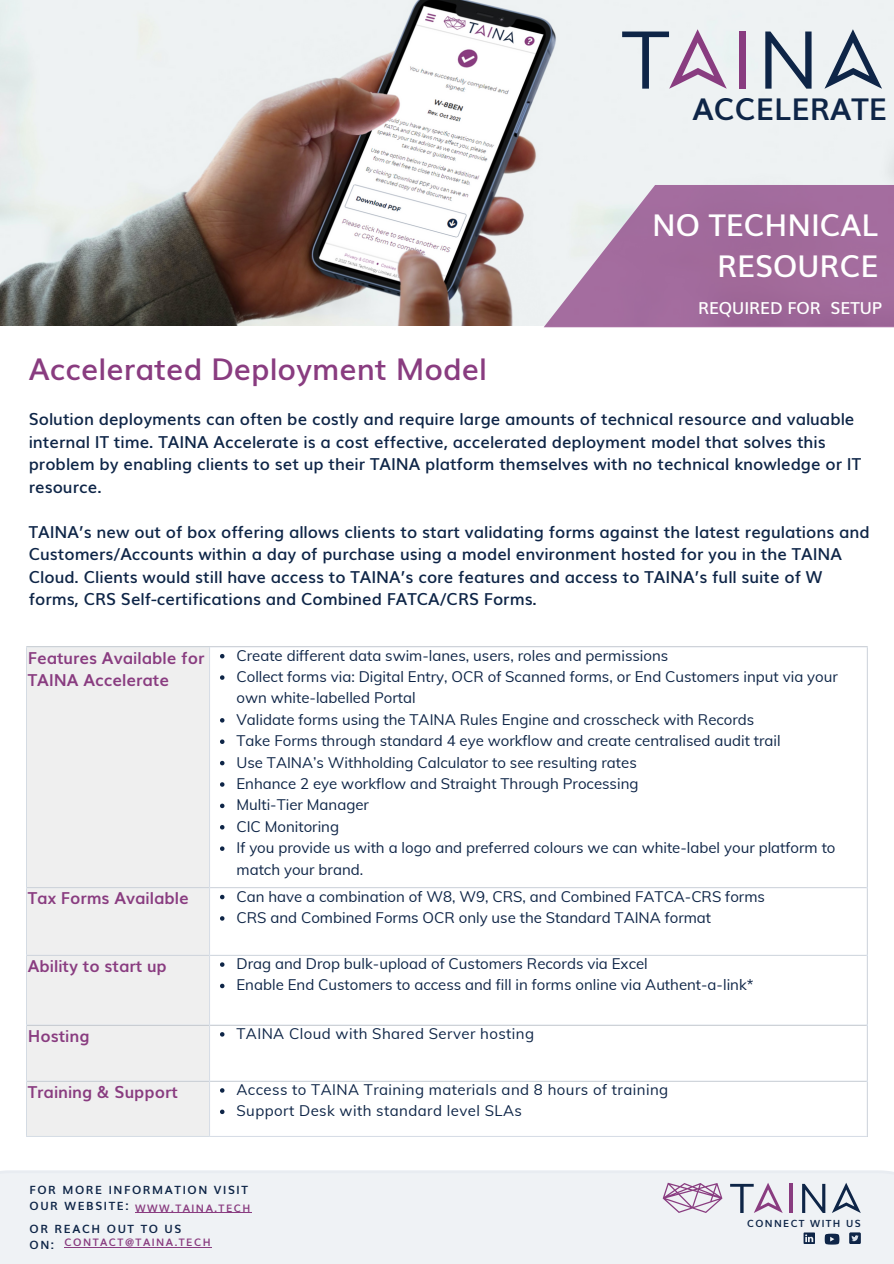
<style>
.page{position:relative;width:894px;height:1264px;background:#fff}
.page>*{position:absolute;margin:0;border:0;box-sizing:border-box;transform-origin:0 0}
.t1{font:600 30px "Muli";color:#893c80}
.t2{font:600 30px "Muli";color:#fff}
.t3{font:700 30px "Muli";color:#0e2547}
.t4{font:600 16.5px/22.5px "Muli";color:#0e2547}
.t5{font:700 16.5px/21.3px "Muli";color:#893c80}
.t6{font:600 16.5px "Muli";color:#fff}
.t7{font:15px/21.3px "Muli";color:#0e2547}
.t8{font:15px "Muli";letter-spacing:.03em;color:#0e2547}
.t9{font:700 11.4px "Muli";letter-spacing:.14em;color:#0e2547}
.t10{font:700 10.35px "Muli";letter-spacing:.14em;color:#893c80}
.t11{font:700 9.9px "Muli";letter-spacing:.14em;color:#0e2547}
</style>
<div class="page">
<div style="left:0;top:1170px;width:893px;height:93px;background:#eff2f5"></div>
<img style="left:0;top:0;width:893px;height:325px">
<svg style="left:803px;top:1232px;width:11px;height:11px"></svg>
<svg style="left:848px;top:1232px;width:12px;height:11px"></svg>
<svg style="left:851px;top:1235px;width:7px;height:6px"></svg>
<svg style="left:824px;top:1233px;width:15px;height:11px"></svg>
<hr style="left:789px;top:1183px;width:3px;height:29px;background:#893c80">
<svg style="left:801px;top:1183px;width:24px;height:29px"></svg>
<svg style="left:730px;top:1182px;width:52px;height:30px"></svg>
<svg style="left:831px;top:1182px;width:29px;height:30px"></svg>
<svg style="left:662px;top:1182px;width:60px;height:30px"></svg>
<div style="left:27px;top:647px;width:182px;height:489px;background:#efefef"></div>
<svg style="left:210px;top:647px;width:656px;height:468px"></svg>
<svg style="left:220px;top:654px;width:4px;height:4px"></svg>
<svg style="left:220px;top:675px;width:4px;height:4px"></svg>
<svg style="left:220px;top:718px;width:4px;height:4px"></svg>
<svg style="left:220px;top:739px;width:4px;height:5px"></svg>
<svg style="left:220px;top:760px;width:4px;height:5px"></svg>
<svg style="left:220px;top:782px;width:4px;height:4px"></svg>
<svg style="left:220px;top:803px;width:4px;height:5px"></svg>
<svg style="left:220px;top:825px;width:4px;height:4px"></svg>
<svg style="left:220px;top:846px;width:4px;height:4px"></svg>
<svg style="left:220px;top:894px;width:4px;height:5px"></svg>
<svg style="left:220px;top:916px;width:4px;height:4px"></svg>
<svg style="left:220px;top:962px;width:4px;height:4px"></svg>
<svg style="left:220px;top:983px;width:4px;height:5px"></svg>
<svg style="left:220px;top:1032px;width:4px;height:4px"></svg>
<svg style="left:220px;top:1088px;width:4px;height:4px"></svg>
<svg style="left:220px;top:1109px;width:4px;height:5px"></svg>
<hr style="left:26px;top:647px;width:1px;height:489px;background:#d9e0e9">
<hr style="left:209px;top:647px;width:1px;height:489px;background:#d9e0e9">
<hr style="left:866px;top:647px;width:1px;height:489px;background:#d9e0e9">
<hr style="left:26px;top:646px;width:841px;height:1px;background:#d9e0e9">
<hr style="left:26px;top:887px;width:841px;height:1px;background:#d9e0e9">
<hr style="left:26px;top:955px;width:841px;height:1px;background:#d9e0e9">
<hr style="left:26px;top:1024px;width:841px;height:1px;background:#d9e0e9">
<hr style="left:26px;top:1080px;width:841px;height:1px;background:#d9e0e9">
<hr style="left:26px;top:1136px;width:841px;height:1px;background:#d9e0e9">
<hr style="left:135px;top:1212px;width:117px;height:1px;background:#893c80">
<hr style="left:64px;top:1246px;width:148px;height:1px;background:#893c80">
<svg style="left:543px;top:185px;width:350px;height:142px;fill:#a36c9d"></svg>
<div style="left:739px;top:32px;width:7px;height:57px;background:#893c80"></div>
<svg style="left:765px;top:32px;width:46px;height:57px"></svg>
<svg style="left:622px;top:29px;width:104px;height:60px"></svg>
<svg style="left:824px;top:29px;width:57px;height:60px"></svg>
<p class="t3" style="left:692px;top:85px;width:196px">ACCELERATE</p>
<p class="t2" style="left:651px;top:200px;width:228px">NO TECHNICAL</p>
<p class="t2" style="left:716px;top:241px;width:163px">RESOURCE</p>
<p class="t6" style="left:697px;top:295px;width:186px">REQUIRED FOR SETUP</p>
<p class="t1" style="left:29px;top:344px;width:459px">Accelerated Deployment Model</p>
<p class="t4" style="left:29px;top:406px;width:833px">Solution deployments can often be costly and require large amounts of technical resource and valuable internal IT time. TAINA Accelerate is a cost effective, accelerated deployment model that solves this problem by enabling clients to set up their TAINA platform themselves with no technical knowledge or IT resource.</p>
<p class="t4" style="left:29px;top:519px;width:842px">TAINA’s new out of box offering allows clients to start validating forms against the latest regulations and Customers/Accounts within a day of purchase using a model environment hosted for you in the TAINA Cloud. Clients would still have access to TAINA’s core features and access to TAINA’s full suite of W forms, CRS Self-certifications and Combined FATCA/CRS Forms.</p>
<p class="t5" style="left:28px;top:646px;width:178px">Features Available for<br>TAINA Accelerate</p>
<p class="t7" style="left:236px;top:644px;width:433px">Create different data swim-lanes, users, roles and permissions</p>
<p class="t7" style="left:236px;top:665px;width:602px">Collect forms via: Digital Entry, OCR of Scanned forms, or End Customers input via your own white-labelled Portal</p>
<p class="t7" style="left:236px;top:708px;width:519px">Validate forms using the TAINA Rules Engine and crosscheck with Records</p>
<p class="t7" style="left:236px;top:730px;width:545px">Take Forms through standard 4 eye workflow and create centralised audit trail</p>
<p class="t7" style="left:236px;top:751px;width:401px">Use TAINA’s Withholding Calculator to see resulting rates</p>
<p class="t7" style="left:236px;top:772px;width:403px">Enhance 2 eye workflow and Straight Through Processing</p>
<p class="t7" style="left:236px;top:794px;width:134px">Multi-Tier Manager</p>
<p class="t7" style="left:236px;top:815px;width:104px">CIC Monitoring</p>
<p class="t7" style="left:236px;top:836px;width:600px">If you provide us with a logo and preferred colours we can white-label your platform to match your brand.</p>
<p class="t5" style="left:28px;top:886px;width:162px">Tax Forms Available</p>
<p class="t7" style="left:236px;top:885px;width:530px">Can have a combination of W8, W9, CRS, and Combined FATCA-CRS forms</p>
<p class="t7" style="left:236px;top:906px;width:476px">CRS and Combined Forms OCR only use the Standard TAINA format</p>
<p class="t5" style="left:28px;top:953px;width:140px">Ability to start up</p>
<p class="t7" style="left:236px;top:952px;width:413px">Drag and Drop bulk-upload of Customers Records via Excel</p>
<p class="t7" style="left:236px;top:974px;width:518px">Enable End Customers to access and fill in forms online via Authent-a-link*</p>
<p class="t5" style="left:28px;top:1023px;width:63px">Hosting</p>
<p class="t8" style="left:236px;top:1023px;width:299px">TAINA Cloud with Shared Server hosting</p>
<p class="t5" style="left:28px;top:1079px;width:151px">Training &amp; Support</p>
<p class="t8" style="left:236px;top:1079px;width:433px">Access to TAINA Training materials and 8 hours of training</p>
<p class="t8" style="left:236px;top:1101px;width:287px">Support Desk with standard level SLAs</p>
<p class="t9" style="left:29px;top:1180px;width:220px">FOR MORE INFORMATION VISIT</p>
<p class="t9" style="left:29px;top:1196px;width:101px">OUR WEBSITE:</p>
<p class="t9" style="left:29px;top:1219px;width:153px">OR REACH OUT TO US</p>
<p class="t9" style="left:29px;top:1235px;width:26px">ON:</p>
<p class="t10" style="left:135px;top:1199px;width:117px">WWW.TAINA.TECH</p>
<p class="t10" style="left:64px;top:1233px;width:148px">CONTACT@TAINA.TECH</p>
<p class="t11" style="left:747px;top:1215px;width:115px">CONNECT WITH US</p>
</div>
